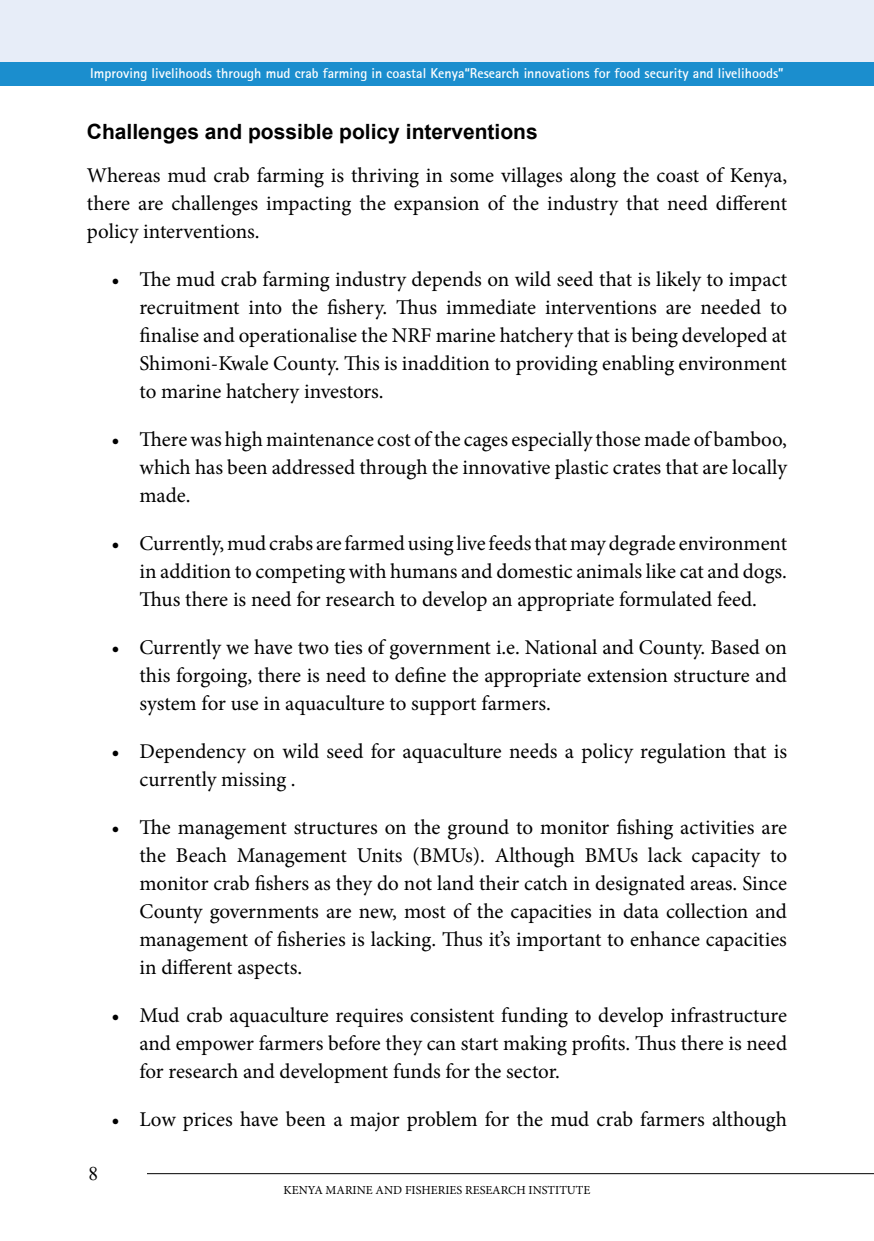
<style>
.page{position:relative;width:874px;height:1241px;background:#fff}
.page>*{position:absolute;margin:0;border:0;box-sizing:border-box;transform-origin:0 0}
.t1{font:21px/28px "Minion Pro";letter-spacing:-.005em;color:#000;text-align:justify}
.t2{font:700 21px "Arial KOI8";color:#000}
.t3{font:19.25px "Times New Roman";color:#000}
.t4{font:700 14px "Rotis Sans Serif";color:#fff}
.t5{font:12.25px "Minion Pro";color:#000}
</style>
<div class="page">
<div style="left:0;top:62px;width:873px;height:24px;background:#1b8ece"></div>
<div style="left:0;top:0;width:873px;height:62px;background:#e7edf8"></div>
<svg style="left:873px;top:62px;width:1px;height:24px"></svg>
<hr style="left:873px;top:0;width:1px;height:62px;background:#e7edf8">
<hr style="left:147px;top:1172px;width:726px;height:1px;background:#000">
<p class="t4" style="left:90px;top:64px;width:694px">Improving livelihoods through mud crab farming in coastal Kenya“Research innovations for food security and livelihoods”</p>
<p class="t2" style="left:87px;top:120px;width:452px">Challenges and possible policy interventions</p>
<p class="t1" style="left:87px;top:162px;width:701px">Whereas mud crab farming is thriving in some villages along the coast of Kenya, there are challenges impacting the expansion of the industry that need different policy interventions.</p>
<p class="t1" style="left:139px;top:265px;width:649px;text-indent:-28px">• The mud crab farming industry depends on wild seed that is likely to impact recruitment into the fishery. Thus immediate interventions are needed to finalise and operationalise the NRF marine hatchery that is being developed at Shimoni-Kwale County. This is inaddition to providing enabling environment to marine hatchery investors.</p>
<p class="t1" style="left:139px;top:425px;width:648px;text-indent:-28px">• There was high maintenance cost of the cages especially those made of bamboo, which has been addressed through the innovative plastic crates that are locally made.</p>
<p class="t1" style="left:139px;top:529px;width:648px;text-indent:-28px">• Currently, mud crabs are farmed using live feeds that may degrade environment in addition to competing with humans and domestic animals like cat and dogs.<br>Thus there is need for research to develop an appropriate formulated feed.</p>
<p class="t1" style="left:139px;top:633px;width:648px;text-indent:-28px">• Currently we have two ties of government i.e. National and County. Based on this forgoing, there is need to define the appropriate extension structure and system for use in aquaculture to support farmers.</p>
<p class="t1" style="left:139px;top:737px;width:648px;text-indent:-28px">• Dependency on wild seed for aquaculture needs a policy regulation that is currently missing .</p>
<p class="t1" style="left:139px;top:813px;width:648px;text-indent:-28px">• The management structures on the ground to monitor fishing activities are the Beach Management Units (BMUs). Although BMUs lack capacity to monitor crab fishers as they do not land their catch in designated areas. Since County governments are new, most of the capacities in data collection and management of fisheries is lacking. Thus it’s important to enhance capacities in different aspects.</p>
<p class="t1" style="left:139px;top:1000px;width:648px;text-indent:-28px">• Mud crab aquaculture requires consistent funding to develop infrastructure and empower farmers before they can start making profits. Thus there is need for research and development funds for the sector.</p>
<p class="t1" style="left:111px;top:1104px;width:676px">• Low prices have been a major problem for the mud crab farmers although</p>
<p class="t3" style="left:88px;top:1160px;width:11px">8</p>
<p class="t5" style="left:283px;top:1181px;width:308px">KENYA MARINE AND FISHERIES RESEARCH INSTITUTE</p>
</div>
